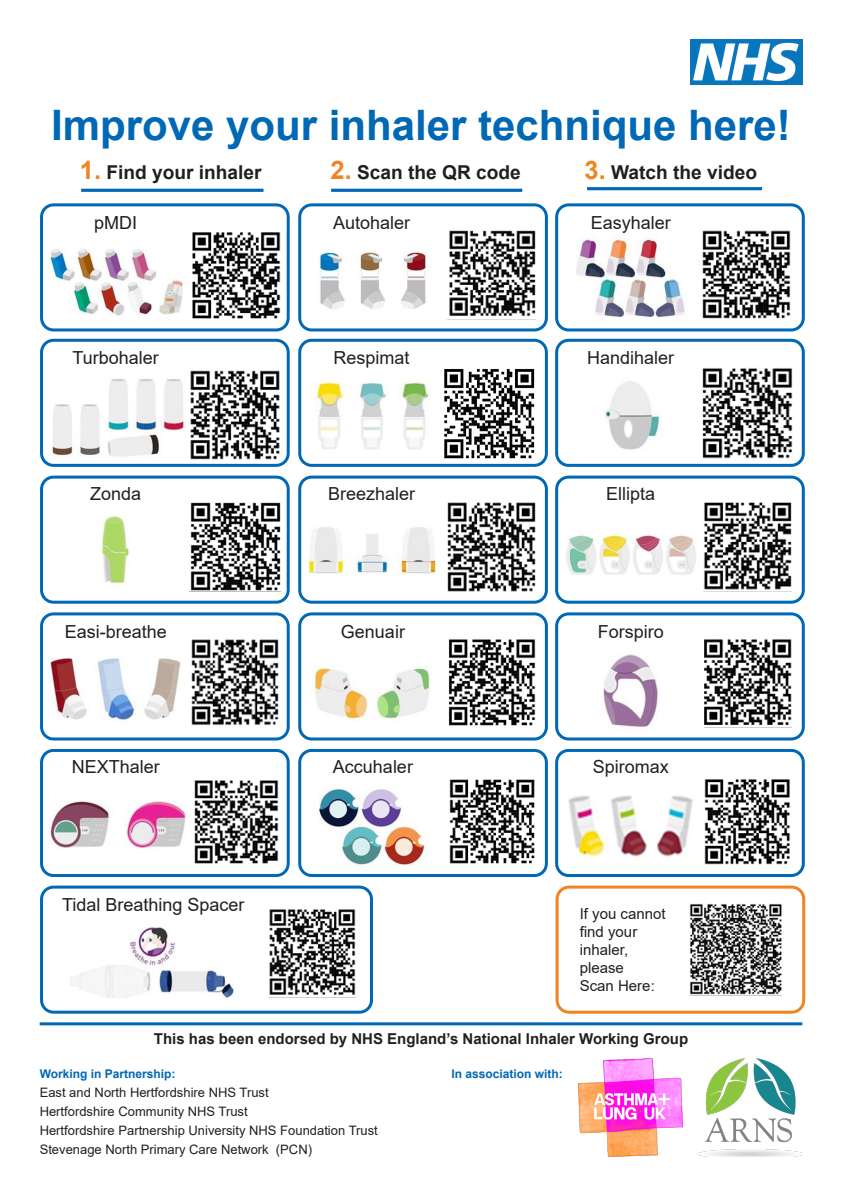
<style>
.page{position:relative;width:842px;height:1191px;background:#fff}
.page>*{position:absolute;margin:0;border:0;box-sizing:border-box;transform-origin:0 0}
.t1{font:700 42px "Arial";color:#0168b5}
.t2{font:700 19.1px "Arial";color:#231f20}
.t3{font:18px "Arial";color:#231f20}
.t4{font:700 15px "Arial";color:#231f20}
.t5{font:15px/18px "Arial";color:#231f20}
.t6{font:13px "Arial";color:#231f20}
.t7{font:700 12px "Arial";color:#0168b5}
.s1{font-size:25.5px;color:#ef8421}
</style>
<div class="page">
<img style="left:70px;top:927px;width:164px;height:71px">
<img style="left:50px;top:801px;width:136px;height:48px">
<img style="left:690px;top:40px;width:112px;height:45px">
<hr style="left:40px;top:1022px;width:762px;height:3px;background:#0168b5">
<img style="left:579px;top:1058px;width:104px;height:99px">
<img style="left:698px;top:1058px;width:104px;height:99px">
<hr style="left:81px;top:189px;width:183px;height:3px;background:#0168b5">
<hr style="left:331px;top:189px;width:191px;height:3px;background:#0168b5">
<hr style="left:587px;top:187px;width:175px;height:3px;background:#0168b5">
<img style="left:690px;top:904px;width:91px;height:91px">
<div style="left:556px;top:885px;width:249px;height:128px;border:3px solid #ef8421;border-radius:12px"></div>
<img style="left:49px;top:249px;width:135px;height:67px">
<img style="left:192px;top:232px;width:88px;height:87px">
<img style="left:449px;top:230px;width:86px;height:86px">
<img style="left:318px;top:252px;width:108px;height:57px">
<img style="left:576px;top:238px;width:109px;height:80px">
<img style="left:702px;top:230px;width:89px;height:88px">
<img style="left:45px;top:379px;width:141px;height:82px">
<img style="left:190px;top:370px;width:90px;height:90px">
<img style="left:315px;top:381px;width:114px;height:68px">
<img style="left:444px;top:368px;width:91px;height:91px">
<img style="left:702px;top:368px;width:91px;height:91px">
<img style="left:604px;top:381px;width:56px;height:69px">
<img style="left:100px;top:515px;width:30px;height:70px">
<img style="left:190px;top:502px;width:90px;height:89px">
<img style="left:447px;top:502px;width:89px;height:90px">
<img style="left:308px;top:527px;width:128px;height:47px">
<img style="left:566px;top:534px;width:130px;height:41px">
<img style="left:704px;top:502px;width:88px;height:88px">
<img style="left:191px;top:639px;width:87px;height:87px">
<img style="left:50px;top:658px;width:131px;height:62px">
<img style="left:311px;top:667px;width:119px;height:53px">
<img style="left:448px;top:639px;width:88px;height:87px">
<img style="left:194px;top:780px;width:85px;height:84px">
<img style="left:603px;top:654px;width:55px;height:73px">
<img style="left:705px;top:639px;width:86px;height:86px">
<img style="left:319px;top:788px;width:106px;height:77px">
<img style="left:449px;top:779px;width:86px;height:85px">
<img style="left:704px;top:779px;width:86px;height:86px">
<img style="left:568px;top:795px;width:125px;height:62px">
<img style="left:269px;top:909px;width:87px;height:86px">
<div style="left:298px;top:203px;width:250px;height:128px;border:3px solid #0168b5;border-radius:12px"></div>
<div style="left:555px;top:203px;width:250px;height:128px;border:3px solid #0168b5;border-radius:12px"></div>
<div style="left:298px;top:339px;width:250px;height:128px;border:3px solid #0168b5;border-radius:12px"></div>
<div style="left:555px;top:339px;width:250px;height:128px;border:3px solid #0168b5;border-radius:12px"></div>
<div style="left:40px;top:475px;width:250px;height:128px;border:3px solid #0168b5;border-radius:12px"></div>
<div style="left:298px;top:475px;width:250px;height:128px;border:3px solid #0168b5;border-radius:12px"></div>
<div style="left:555px;top:475px;width:250px;height:128px;border:3px solid #0168b5;border-radius:12px"></div>
<div style="left:40px;top:612px;width:250px;height:128px;border:3px solid #0168b5;border-radius:12px"></div>
<div style="left:298px;top:612px;width:250px;height:128px;border:3px solid #0168b5;border-radius:12px"></div>
<div style="left:555px;top:612px;width:250px;height:128px;border:3px solid #0168b5;border-radius:12px"></div>
<div style="left:40px;top:749px;width:250px;height:128px;border:3px solid #0168b5;border-radius:12px"></div>
<div style="left:298px;top:749px;width:250px;height:128px;border:3px solid #0168b5;border-radius:12px"></div>
<div style="left:555px;top:749px;width:250px;height:128px;border:3px solid #0168b5;border-radius:12px"></div>
<div style="left:40px;top:885px;width:333px;height:128px;border:3px solid #0168b5;border-radius:12px"></div>
<div style="left:40px;top:203px;width:250px;height:128px;border:3px solid #0168b5;border-radius:12px"></div>
<div style="left:40px;top:339px;width:250px;height:128px;border:3px solid #0168b5;border-radius:12px"></div>
<p class="t1" style="left:51px;top:95px;width:741px">Improve your inhaler technique here!</p>
<p class="t2" style="left:80px;top:158px;width:183px"><span class="s1">1.</span> Find your inhaler</p>
<p class="t2" style="left:331px;top:158px;width:192px"><span class="s1">2.</span> Scan the QR code</p>
<p class="t2" style="left:585px;top:158px;width:174px"><span class="s1">3.</span> Watch the video</p>
<p class="t3" style="left:94px;top:211px;width:45px">pMDI</p>
<p class="t3" style="left:333px;top:211px;width:79px">Autohaler</p>
<p class="t3" style="left:591px;top:210px;width:82px">Easyhaler</p>
<p class="t3" style="left:73px;top:345px;width:88px">Turbohaler</p>
<p class="t3" style="left:334px;top:345px;width:78px">Respimat</p>
<p class="t3" style="left:587px;top:345px;width:89px">Handihaler</p>
<p class="t3" style="left:90px;top:481px;width:53px">Zonda</p>
<p class="t3" style="left:328px;top:481px;width:89px">Breezhaler</p>
<p class="t3" style="left:606px;top:481px;width:51px">Ellipta</p>
<p class="t3" style="left:65px;top:619px;width:104px">Easi-breathe</p>
<p class="t3" style="left:341px;top:619px;width:66px">Genuair</p>
<p class="t3" style="left:598px;top:619px;width:68px">Forspiro</p>
<p class="t3" style="left:72px;top:754px;width:90px">NEXThaler</p>
<p class="t3" style="left:333px;top:754px;width:82px">Accuhaler</p>
<p class="t3" style="left:593px;top:754px;width:78px">Spiromax</p>
<p class="t3" style="left:62px;top:892px;width:184px">Tidal Breathing Spacer</p>
<p class="t5" style="left:580px;top:904px;width:87px">If you cannot find your inhaler, please</p>
<p class="t5" style="left:580px;top:976px;width:77px">Scan Here:</p>
<p class="t4" style="left:154px;top:1028px;width:536px">This has been endorsed by NHS England’s National Inhaler Working Group</p>
<p class="t7" style="left:40px;top:1065px;width:137px">Working in Partnership:</p>
<p class="t6" style="left:40px;top:1083px;width:231px">East and North Hertfordshire NHS Trust</p>
<p class="t6" style="left:40px;top:1102px;width:210px">Hertfordshire Community NHS Trust</p>
<p class="t6" style="left:40px;top:1121px;width:340px">Hertfordshire Partnership University NHS Foundation Trust</p>
<p class="t6" style="left:40px;top:1140px;width:274px">Stevenage North Primary Care Network (PCN)</p>
<p class="t7" style="left:451px;top:1065px;width:113px">In association with:</p>
</div>
